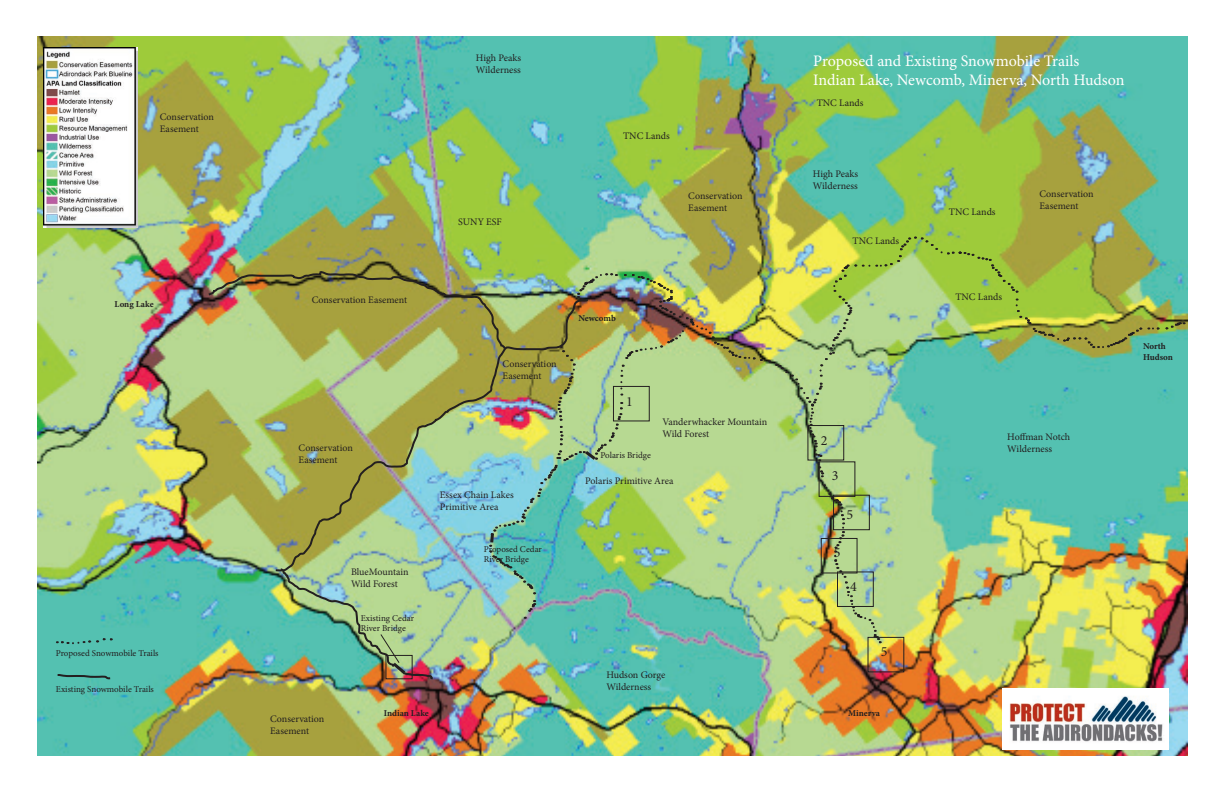
<style>
.page{position:relative;width:1224px;height:792px;background:#fff}
.page>*{position:absolute;margin:0;border:0;box-sizing:border-box;transform-origin:0 0}
.t1{font:16px/19.2px "Minion Pro";letter-spacing:-.005em;color:#fff}
.t2{font:14px "Minion Pro";color:#231f20}
.t3{font:10px/12px "Minion Pro";color:#231f20}
.t4{font:9px/10.8px "Minion Pro";color:#231f20}
.t5{font:700 9px/10.8px "Minion Pro";color:#231f20}
</style>
<div class="page">
<img style="left:38px;top:36px;width:1150px;height:720px">
<svg style="left:57px;top:637px;width:57px;height:8px"></svg>
<svg style="left:55px;top:673px;width:57px;height:8px"></svg>
<img style="left:43px;top:48px;width:95px;height:180px">
<img style="left:206px;top:235px;width:979px;height:445px">
<img style="left:1002px;top:688px;width:166px;height:61px">
<p class="t3" style="left:160px;top:111px;width:56px">Conservation<br>Easement</p>
<p class="t5" style="left:114px;top:299px;width:41px">Long Lake</p>
<p class="t4" style="left:56px;top:647px;width:104px">Proposed Snowmobile Trails</p>
<p class="t4" style="left:56px;top:683px;width:100px">Existing Snowmobile Trails</p>
<p class="t3" style="left:476px;top:52px;width:47px">High Peaks<br>Wilderness</p>
<p class="t3" style="left:458px;top:216px;width:45px">SUNY ESF</p>
<p class="t3" style="left:623px;top:130px;width:48px">TNC Lands</p>
<h1 class="t1" style="left:813px;top:51px;width:313px">Proposed and Existing Snowmobile Trails<br>Indian Lake, Newcomb, Minerva, North Hudson</h1>
<p class="t3" style="left:817px;top:97px;width:48px">TNC Lands</p>
<p class="t3" style="left:813px;top:168px;width:47px">High Peaks<br>Wilderness</p>
<p class="t3" style="left:688px;top:190px;width:56px">Conservation<br>Easement</p>
<p class="t3" style="left:1040px;top:187px;width:56px">Conservation<br>Easement</p>
<p class="t3" style="left:949px;top:206px;width:48px">TNC Lands</p>
<p class="t3" style="left:853px;top:235px;width:48px">TNC Lands</p>
<p class="t3" style="left:312px;top:294px;width:97px">Conservation Easement</p>
<p class="t3" style="left:299px;top:441px;width:56px">Conservation<br>Easement</p>
<p class="t3" style="left:351px;top:566px;width:59px">BlueMountain<br>Wild Forest</p>
<p class="t4" style="left:361px;top:612px;width:55px">Existing Cedar<br>River Bridge</p>
<p class="t3" style="left:503px;top:357px;width:56px">Conservation<br>Easement</p>
<p class="t3" style="left:440px;top:489px;width:75px">Essex Chain Lakes<br>Primitive Area</p>
<p class="t4" style="left:484px;top:543px;width:60px">Proposed Cedar<br>River Bridge</p>
<p class="t5" style="left:578px;top:313px;width:39px">Newcomb</p>
<h2 class="t2" style="left:626px;top:392px;width:8px">1</h2>
<p class="t4" style="left:600px;top:449px;width:52px">Polaris Bridge</p>
<p class="t3" style="left:662px;top:415px;width:106px">Vanderwhacker Mountain<br>Wild Forest</p>
<p class="t3" style="left:585px;top:475px;width:90px">Polaris Primitive Area</p>
<p class="t3" style="left:606px;top:669px;width:60px">Hudson Gorge<br>Wilderness</p>
<h2 class="t2" style="left:821px;top:431px;width:8px">2</h2>
<h2 class="t2" style="left:832px;top:466px;width:8px">3</h2>
<h2 class="t2" style="left:846px;top:505px;width:8px">5</h2>
<h2 class="t2" style="left:834px;top:543px;width:8px">5</h2>
<h2 class="t2" style="left:850px;top:578px;width:8px">4</h2>
<h2 class="t2" style="left:881px;top:642px;width:8px">5</h2>
<p class="t3" style="left:270px;top:712px;width:56px">Conservation<br>Easement</p>
<p class="t5" style="left:384px;top:707px;width:47px">Indian Lake</p>
<p class="t5" style="left:848px;top:707px;width:33px">Minerva</p>
<p class="t3" style="left:955px;top:291px;width:48px">TNC Lands</p>
<p class="t3" style="left:1007px;top:430px;width:64px">Hoffman Notch<br>Wilderness</p>
<p class="t5" style="left:1143px;top:341px;width:31px">North<br>Hudson</p>
</div>
